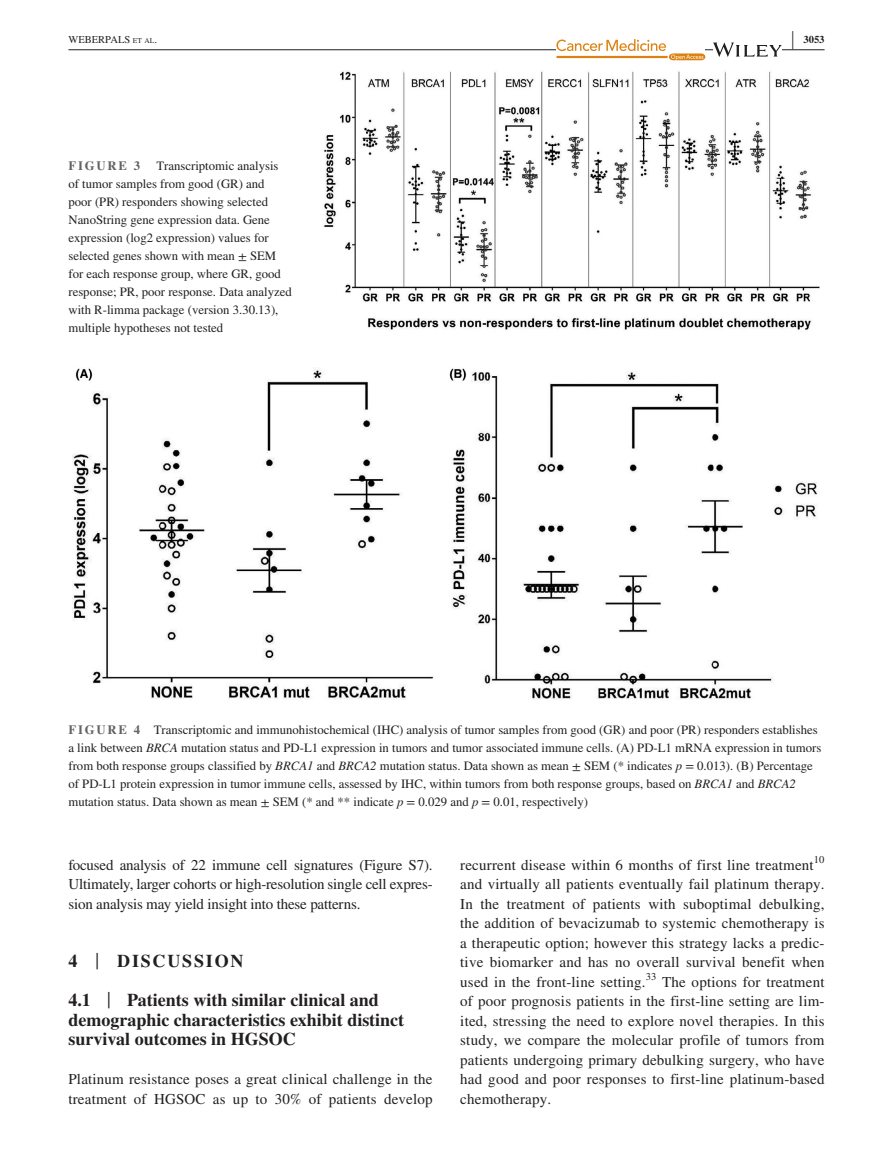
<style>
.page{position:relative;width:893px;height:1174px;background:#fff}
.page>*{position:absolute;margin:0;border:0;box-sizing:border-box;transform-origin:0 0}
.t1{font:700 25.95px "STIX";color:#231f20;scale:.36 1}
.t2{font:700 18px/39px "STIX";color:#231f20}
.t3{font:15px/19.5px "STIX";letter-spacing:.01em;color:#231f20;text-align:justify}
.t4{font:12.75px/18px "STIX";color:#231f20}
.t5{font:700 12.75px "STIX";letter-spacing:.14em;color:#636366}
.t6{font:10.5px "STIX";color:#231f20}
.t7{font:700 10.5px "STIX";color:#231f20}
.t8{font:10.5px "STIX";color:#231f20}
.s1{font-size:7.35px}
.s2{font-weight:700;color:#636366}
.s3{font-style:italic}
.s4{font-weight:400;font-size:23.7px}
</style>
<div class="page">
<hr style="left:68px;top:49px;width:756px;height:1px;background:#231f20">
<svg style="left:556px;top:39px;width:149px;height:21px"></svg>
<svg style="left:713px;top:43px;width:69px;height:14px"></svg>
<img style="left:324px;top:71px;width:496px;height:259px">
<img style="left:72px;top:368px;width:745px;height:332px">
<h1 class="t1" style="left:792px;top:25px;width:7px">|</h1>
<p class="t6" style="left:68px;top:32px;width:90px">WEBERPALS <span class="s1">et al</span> .</p>
<p class="t7" style="left:803px;top:33px;width:22px">3053</p>
<p class="t5" style="left:68px;top:158px;width:73px">FIGURE 3</p>
<p class="t4" style="left:68px;top:157px;width:225px;text-indent:88px">Transcriptomic analysis of tumor samples from good (GR) and<br>poor (PR) responders showing selected NanoString gene expression data. Gene expression (log2 expression) values for selected genes shown with mean ± SEM for each response group, where GR, good response; PR, poor response. Data analyzed with R-limma package (version 3.30.13), multiple hypotheses not tested</p>
<p class="t4" style="left:68px;top:722px;width:754px"><span class="s2">FIGURE 4</span> Transcriptomic and immunohistochemical (IHC) analysis of tumor samples from good (GR) and poor (PR) responders establishes a link between <span class="s3">BRCA</span> mutation status and PD-L1 expression in tumors and tumor associated immune cells. (A) PD-L1 mRNA expression in tumors from both response groups classified by <span class="s3">BRCA1</span> and <span class="s3">BRCA2</span> mutation status. Data shown as mean ± SEM (* indicates <span class="s3">p</span> = 0.013). (B) Percentage of PD-L1 protein expression in tumor immune cells, assessed by IHC, within tumors from both response groups, based on <span class="s3">BRCA1</span> and <span class="s3">BRCA2 </span>mutation status. Data shown as mean ± SEM (* and ** indicate <span class="s3">p</span> = 0.029 and <span class="s3">p</span> = 0.01, respectively)</p>
<p class="t3" style="left:68px;top:856px;width:366px">focused analysis of 22 immune cell signatures (Figure S7).<br>Ultimately, larger cohorts or high-resolution single cell expres&shy;sion analysis may yield insight into these patterns.</p>
<p class="t2" style="left:68px;top:941px;width:312px">4 <span class="s4">|</span> DISCUSSION<br>4.1 <span class="s4">|</span> Patients with similar clinical and</p>
<p class="t2" style="left:68px;top:1010px;width:337px;line-height:19.5px">demographic characteristics exhibit distinct survival outcomes in HGSOC</p>
<p class="t3" style="left:68px;top:1070px;width:366px">Platinum resistance poses a great clinical challenge in the treatment of HGSOC as up to 30% of patients develop</p>
<p class="t3" style="left:460px;top:856px;width:355px">recurrent disease within 6 months of first line treatment</p>
<p class="t8" style="left:814px;top:852px;width:12px">10</p>
<p class="t3" style="left:460px;top:875px;width:366px">and virtually all patients eventually fail platinum therapy.<br>In the treatment of patients with suboptimal debulking, the addition of bevacizumab to systemic chemotherapy is a therapeutic option; however this strategy lacks a predic&shy;tive biomarker and has no overall survival benefit when used in the front-line setting.</p>
<p class="t8" style="left:646px;top:969px;width:12px">33</p>
<p class="t3" style="left:460px;top:973px;width:366px;text-indent:202px">The options for treatment of poor prognosis patients in the first-line setting are lim&shy;ited, stressing the need to explore novel therapies. In this study, we compare the molecular profile of tumors from patients undergoing primary debulking surgery, who have had good and poor responses to first-line platinum-based chemotherapy.</p>
</div>
